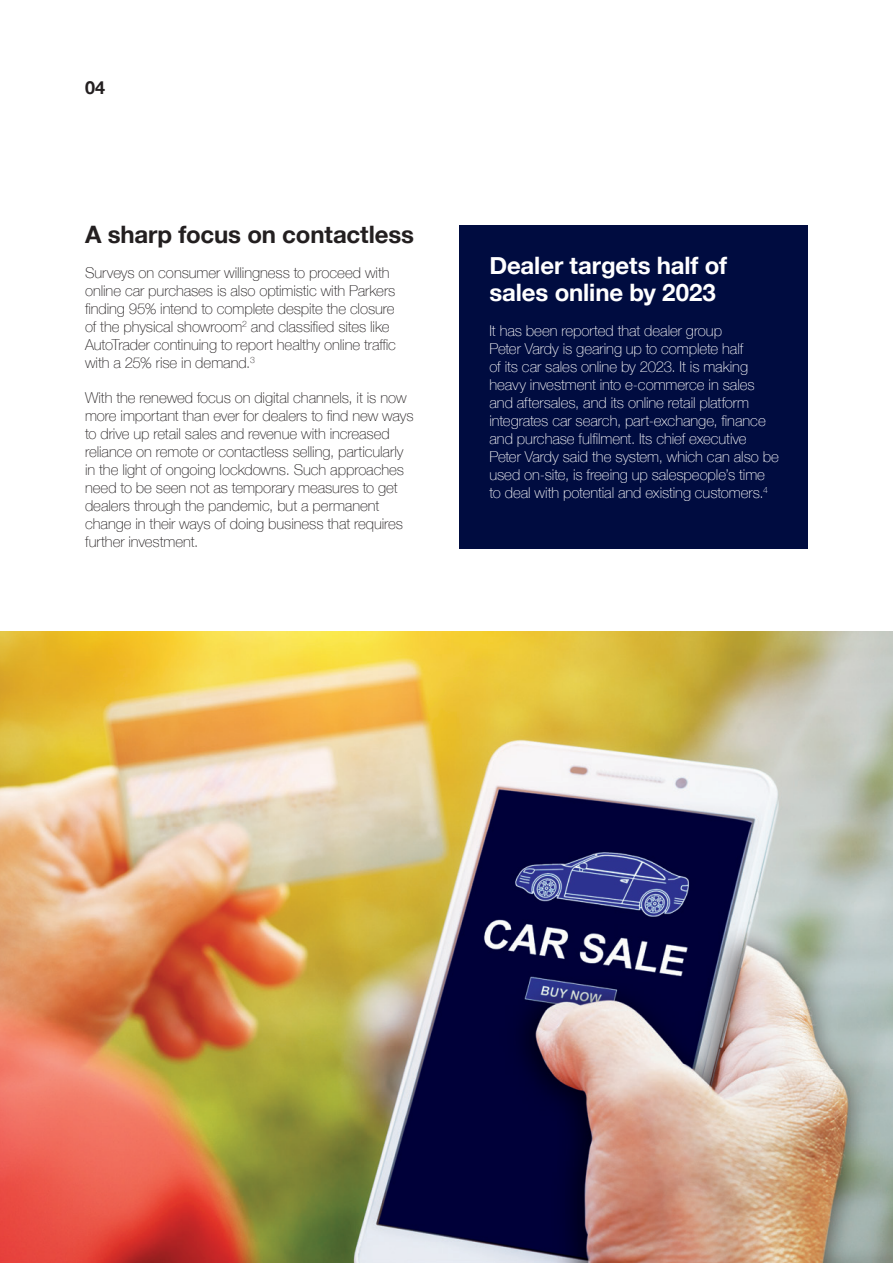
<style>
.page{position:relative;width:893px;height:1263px;background:#fff}
.page>*{position:absolute;margin:0;border:0;box-sizing:border-box;transform-origin:0 0}
.INTROS{font:700 24px/27px "Helvetica Neue";letter-spacing:-.005em;color:#fff}
.COPY{font:700 24px "Helvetica Neue";letter-spacing:-.005em;color:#231f20}
.SUB_TITLE{font:700 18px "Helvetica Neue";color:#231f20}
.COPY-2{font:100 15px/18px "Helvetica Neue";letter-spacing:-.005em;color:#231f20}
.COPY-3{font:100 15px/18px "Helvetica Neue";letter-spacing:-.005em;color:#fff}
</style>
<div class="page">
<div style="left:459px;top:225px;width:349px;height:324px;background:#000c40"></div>
<img style="left:0;top:631px;width:893px;height:632px">
<p class="SUB_TITLE" style="left:85px;top:73px;width:22px">04</p>
<p class="COPY" style="left:85px;top:215px;width:331px">A sharp focus on contactless</p>
<p class="COPY-2" style="left:85px;top:263px;width:312px">Surveys on consumer willingness to proceed with online car purchases is also optimistic with Parkers finding 95% intend to complete despite the closure of the physical showroom<sup>2</sup> and classified sites like AutoTrader continuing to report healthy online traffic with a 25% rise in demand.<sup>3</sup></p>
<p class="COPY-2" style="left:85px;top:388px;width:330px">With the renewed focus on digital channels, it is now more important than ever for dealers to find new ways to drive up retail sales and revenue with increased reliance on remote or contactless selling, particularly in the light of ongoing lockdowns. Such approaches need to be seen not as temporary measures to get dealers through the pandemic, but a permanent change in their ways of doing business that requires further investment.</p>
<p class="INTROS" style="left:489px;top:252px;width:239px">Dealer targets half of sales online by 2023</p>
<p class="COPY-3" style="left:489px;top:321px;width:291px">It has been reported that dealer group<br>Peter Vardy is gearing up to complete half<br>of its car sales online by 2023. It is making heavy investment into e-commerce in sales and aftersales, and its online retail platform integrates car search, part-exchange, finance and purchase fulfilment. Its chief executive Peter Vardy said the system, which can also be used on-site, is freeing up salespeople’s time to deal with potential and existing customers.<sup>4</sup></p>
</div>
